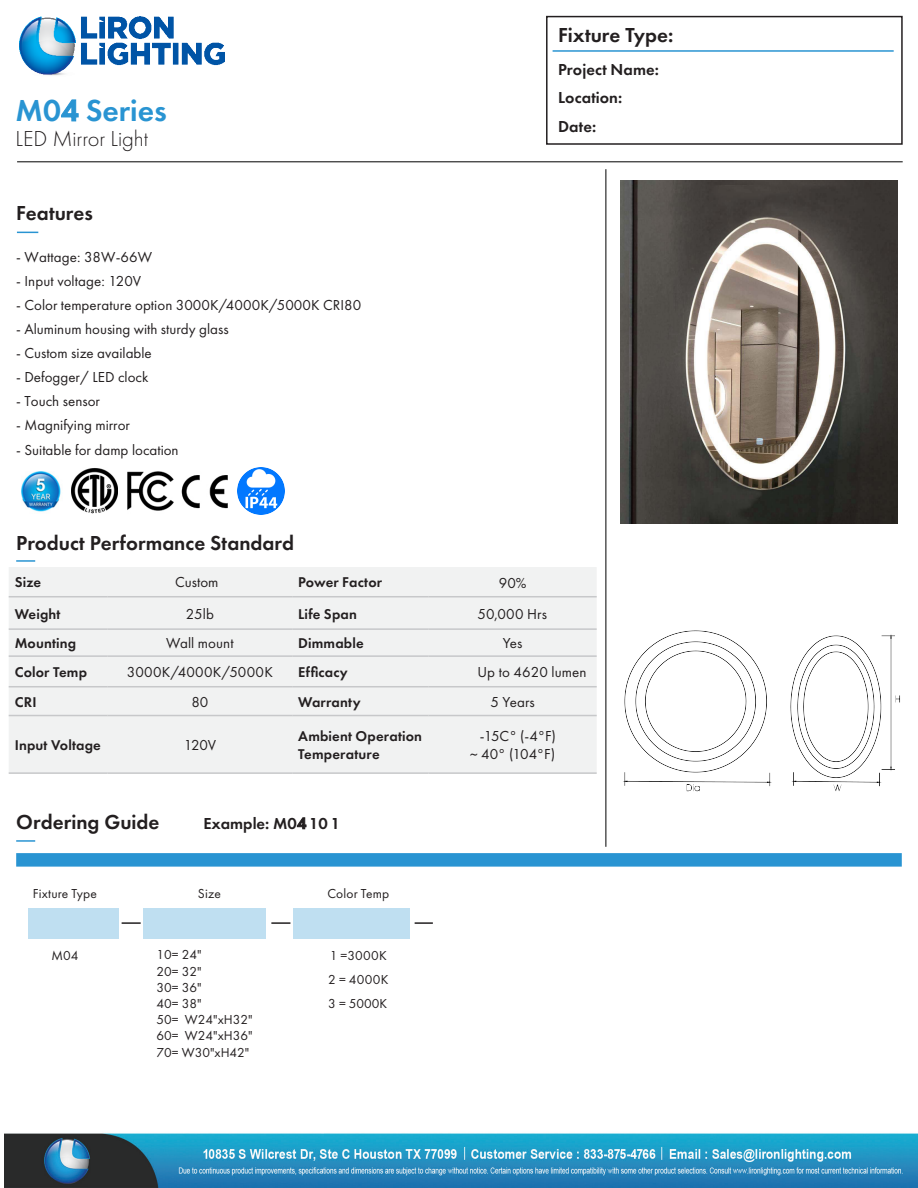
<style>
.page{position:relative;width:918px;height:1188px;background:#fff}
.page>*{position:absolute;margin:0;border:0;box-sizing:border-box;transform-origin:0 0}
.t1{font:600 31.5px "Futura PT";color:#2994d2}
.t2{font:300 22.5px "Futura PT";letter-spacing:-.005em;color:#231f20}
.t3{font:600 21px "Futura PT";color:#231f20}
.t4{font:600 16.5px/28.5px "Futura PT";letter-spacing:.005em;color:#231f20}
.t5{font:15px/18px "Futura PT";color:#231f20;text-align:right}
.t6{font:15px "Futura PT";letter-spacing:.02em;color:#231f20}
.t7{font:600 14.7px/17.7px "Futura PT";letter-spacing:.01em;color:#231f20}
.t8{font:13.5px/16.2px "Futura PT";color:#231f20}
</style>
<div class="page">
<img style="left:4px;top:206px;width:914px;height:981px">
<div style="left:29px;top:908px;width:90px;height:30px;background:#bfdff1"></div>
<div style="left:143px;top:908px;width:123px;height:30px;background:#bfdff1"></div>
<div style="left:293px;top:908px;width:117px;height:30px;background:#bfdff1"></div>
<svg style="left:271px;top:922px;width:19px;height:2px"></svg>
<svg style="left:415px;top:922px;width:18px;height:2px"></svg>
<svg style="left:122px;top:922px;width:19px;height:2px"></svg>
<div style="left:546px;top:16px;width:357px;height:129px;border:2px solid #231f20"></div>
<hr style="left:553px;top:50px;width:341px;height:2px;background:#2994d2">
<img style="left:19px;top:16px;width:206px;height:60px">
<hr style="left:17px;top:162px;width:886px;height:1px;background:#000">
<hr style="left:606px;top:169px;width:1px;height:678px;background:#000">
<img style="left:17px;top:468px;width:46px;height:46px">
<img style="left:127px;top:468px;width:47px;height:46px">
<img style="left:71px;top:468px;width:47px;height:46px">
<img style="left:238px;top:468px;width:46px;height:46px">
<div style="left:9px;top:567px;width:588px;height:205px;background:#f1f2f2"></div>
<hr style="left:9px;top:596px;width:99px;height:1px;background:#c7c8ca">
<hr style="left:108px;top:596px;width:184px;height:1px;background:#c7c8ca">
<hr style="left:292px;top:596px;width:137px;height:1px;background:#c7c8ca">
<hr style="left:429px;top:596px;width:168px;height:1px;background:#c7c8ca">
<hr style="left:9px;top:628px;width:99px;height:2px;background:#c7c8ca">
<hr style="left:108px;top:628px;width:184px;height:2px;background:#c7c8ca">
<hr style="left:292px;top:628px;width:137px;height:2px;background:#c7c8ca">
<hr style="left:429px;top:628px;width:168px;height:2px;background:#c7c8ca">
<hr style="left:9px;top:655px;width:99px;height:2px;background:#c7c8ca">
<hr style="left:108px;top:655px;width:184px;height:2px;background:#c7c8ca">
<hr style="left:292px;top:655px;width:137px;height:2px;background:#c7c8ca">
<hr style="left:429px;top:655px;width:168px;height:2px;background:#c7c8ca">
<hr style="left:9px;top:686px;width:99px;height:1px;background:#c7c8ca">
<hr style="left:108px;top:686px;width:184px;height:1px;background:#c7c8ca">
<hr style="left:292px;top:686px;width:137px;height:1px;background:#c7c8ca">
<hr style="left:429px;top:686px;width:168px;height:1px;background:#c7c8ca">
<hr style="left:9px;top:715px;width:99px;height:1px;background:#c7c8ca">
<hr style="left:108px;top:715px;width:184px;height:1px;background:#c7c8ca">
<hr style="left:292px;top:715px;width:137px;height:1px;background:#c7c8ca">
<hr style="left:429px;top:715px;width:168px;height:1px;background:#c7c8ca">
<hr style="left:9px;top:772px;width:99px;height:2px;background:#c7c8ca">
<hr style="left:108px;top:772px;width:184px;height:2px;background:#c7c8ca">
<hr style="left:292px;top:772px;width:137px;height:2px;background:#c7c8ca">
<hr style="left:429px;top:772px;width:168px;height:2px;background:#c7c8ca">
<div style="left:16px;top:853px;width:886px;height:14px;background:#2994d2"></div>
<svg style="left:16px;top:840px;width:19px;height:2px"></svg>
<svg style="left:16px;top:560px;width:19px;height:2px"></svg>
<svg style="left:17px;top:232px;width:21px;height:1px"></svg>
<img style="left:615px;top:550px;width:289px;height:289px">
<img style="left:621px;top:180px;width:277px;height:344px">
<img style="left:182px;top:468px;width:46px;height:46px">
<h1 class="t1" style="left:16px;top:91px;width:153px">M04 Series</h1>
<h2 class="t2" style="left:16px;top:126px;width:134px">LED Mirror Light</h2>
<h3 class="t3" style="left:16px;top:200px;width:78px">Features</h3>
<p class="t5" style="left:16px;top:248px;width:138px">- Wattage: 38W-66W</p>
<p class="t5" style="left:16px;top:272px;width:127px">- Input voltage: 120V</p>
<p class="t5" style="left:16px;top:296px;width:347px">- Color temperature option 3000K/4000K/5000K CRI80</p>
<p class="t5" style="left:16px;top:320px;width:214px">- Aluminum housing with sturdy glass</p>
<p class="t5" style="left:16px;top:344px;width:137px">- Custom size available</p>
<p class="t5" style="left:16px;top:368px;width:134px">- Defogger/ LED clock</p>
<p class="t5" style="left:16px;top:392px;width:85px">- Touch sensor</p>
<p class="t5" style="left:16px;top:416px;width:115px">- Magnifying mirror</p>
<p class="t5" style="left:16px;top:440px;width:164px">- Suitable for damp location</p>
<h3 class="t3" style="left:16px;top:530px;width:279px">Product Performance Standard</h3>
<h3 class="t3" style="left:558px;top:21px;width:117px">Fixture Type:</h3>
<p class="t4" style="left:558px;top:55px;width:102px">Project Name:<br>Location:</p>
<p class="t4" style="left:558px;top:112px;width:40px">Date:</p>
<p class="t7" style="left:15px;top:574px;width:28px">Size</p>
<p class="t5" style="left:175px;top:572px;width:45px">Custom</p>
<p class="t7" style="left:298px;top:574px;width:85px">Power Factor</p>
<p class="t5" style="left:499px;top:574px;width:29px">90%</p>
<p class="t7" style="left:15px;top:605px;width:47px">Weight</p>
<p class="t5" style="left:186px;top:605px;width:29px">25lb</p>
<p class="t7" style="left:298px;top:605px;width:60px">Life Span</p>
<p class="t5" style="left:478px;top:605px;width:71px">50,000 Hrs</p>
<p class="t7" style="left:15px;top:634px;width:63px">Mounting</p>
<p class="t5" style="left:166px;top:634px;width:69px">Wall mount</p>
<p class="t7" style="left:298px;top:634px;width:67px">Dimmable</p>
<p class="t5" style="left:503px;top:634px;width:21px">Yes</p>
<p class="t7" style="left:15px;top:663px;width:74px">Color Temp</p>
<p class="t6" style="left:127px;top:663px;width:148px">3000K/4000K/5000K</p>
<p class="t7" style="left:298px;top:663px;width:51px">Efficacy</p>
<p class="t5" style="left:477px;top:663px;width:111px">Up to 4620 lumen</p>
<p class="t7" style="left:15px;top:693px;width:23px">CRI</p>
<p class="t5" style="left:191px;top:693px;width:19px">80</p>
<p class="t7" style="left:298px;top:693px;width:64px">Warranty</p>
<p class="t5" style="left:491px;top:693px;width:46px">5 Years</p>
<p class="t7" style="left:15px;top:736px;width:88px">Input Voltage</p>
<p class="t5" style="left:184px;top:736px;width:34px">120V</p>
<p class="t7" style="left:298px;top:727px;width:125px">Ambient Operation<br>Temperature</p>
<p class="t5" style="left:470px;top:727px;width:87px">-15C° (-4°F) ~ 40° (104°F)</p>
<h3 class="t3" style="left:16px;top:809px;width:145px">Ordering Guide</h3>
<p class="t4" style="left:203px;top:809px;width:138px">Example: M04 10 1</p>
<p class="t8" style="left:33px;top:886px;width:66px">Fixture Type</p>
<p class="t8" style="left:198px;top:886px;width:25px">Size</p>
<p class="t8" style="left:327px;top:886px;width:63px">Color Temp</p>
<p class="t8" style="left:157px;top:947px;width:97px">10= 24"<br>20= 32"<br>30= 36"<br>40= 38"<br>50= W24"xH32"<br>60= W24"xH36"<br>70= W30"xH42"</p>
<p class="t8" style="left:51px;top:948px;width:28px">M04</p>
<p class="t8" style="left:328px;top:943px;width:62px;line-height:24.2px">1 =3000K<br>2 = 4000K<br>3 = 5000K</p>
</div>
